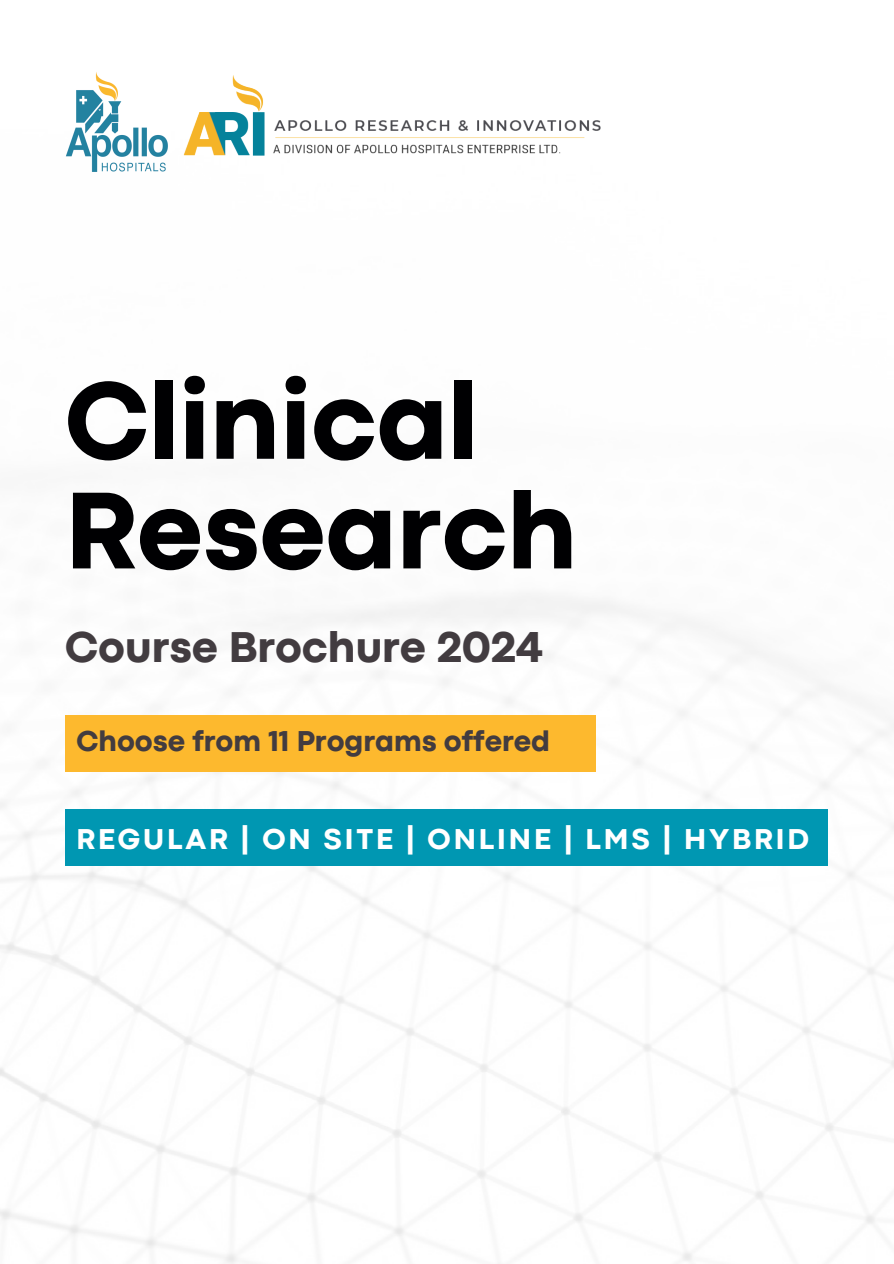
<style>
.page{position:relative;width:894px;height:1264px;background:#fff}
.page>*{position:absolute;margin:0;border:0;box-sizing:border-box;transform-origin:0 0}
.t1{font:800 113.85px/109.6px "Codec Pro";color:#000002}
.t2{font:800 45px "Codec Pro";color:#423c40}
.t3{font:800 30px "Codec Pro";letter-spacing:.095em;color:#fff}
.t4{font:800 30px "Codec Pro";color:#423c40}
</style>
<div class="page">
<img style="left:0;top:593px;width:893px;height:670px">
<img style="left:183px;top:75px;width:418px;height:81px">
<div style="left:65px;top:715px;width:530px;height:57px;background:#fdb92e"></div>
<div style="left:65px;top:809px;width:762px;height:57px;background:#0097b2"></div>
<img style="left:66px;top:72px;width:102px;height:100px">
<p class="t1" style="left:65px;top:374px;width:514px">Clinical<br>Research</p>
<h1 class="t2" style="left:65px;top:631px;width:479px">Course Brochure 2024</h1>
<h2 class="t4" style="left:76px;top:730px;width:475px">Choose from 11 Programs offered</h2>
<p class="t3" style="left:76px;top:828px;width:734px">REGULAR | ON SITE | ONLINE | LMS | HYBRID</p>
</div>
